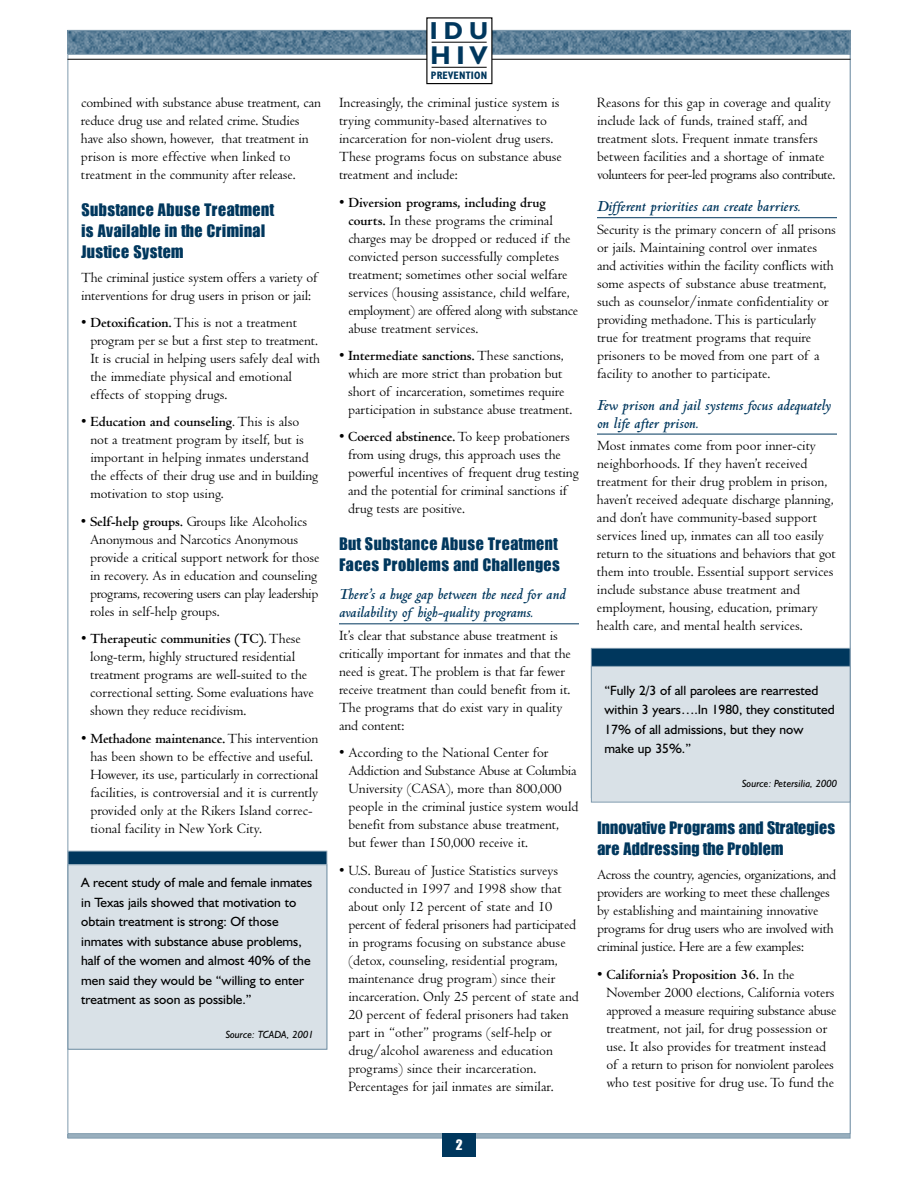
<style>
.page{position:relative;width:918px;height:1188px;background:#fff}
.page>*{position:absolute;margin:0;border:0;box-sizing:border-box;transform-origin:0 0}
.t1{font:700 25.8px "Humanist 521 BT";color:#00375d}
.t2{font:700 24.75px "Humanist 521 BT";color:#00375d}
.t3{font:18px/21px "Ignatius";color:#00375d}
.t4{font:italic 700 16.5px/18px "Centaur";letter-spacing:-.005em;color:#00375d}
.t5{font:15px "Ignatius";color:#fff}
.t6{font:14.7px/18px "Centaur";color:#000}
.t7{font:14.7px/18px "Centaur";letter-spacing:-.02em;color:#000}
.t8{font:13.5px/19.5px "Humanist 521 BT";color:#000}
.t9{font:700 condensed 10.95px "Humanist 521 BT";letter-spacing:.02em;color:#00375d}
.t10{font:italic 10.5px "Humanist 521 BT";color:#000}
.s1{font-weight:700}
</style>
<div class="page">
<img style="left:492px;top:32px;width:356px;height:22px">
<img style="left:70px;top:32px;width:356px;height:22px">
<hr style="left:67px;top:1134px;width:783px;height:4px;background:#99afbe">
<hr style="left:67px;top:59px;width:783px;height:1px;background:#000">
<div style="left:427px;top:18px;width:65px;height:66px;background:#fff"></div>
<div style="left:426px;top:17px;width:66px;height:67px;border:1px solid #000"></div>
<hr style="left:432px;top:42px;width:55px;height:1px;background:#000">
<hr style="left:432px;top:67px;width:55px;height:1px;background:#000">
<div style="left:442px;top:1133px;width:34px;height:24px;background:#00375d"></div>
<hr style="left:339px;top:623px;width:240px;height:1px;background:#00375d">
<hr style="left:597px;top:217px;width:240px;height:1px;background:#00375d">
<hr style="left:597px;top:434px;width:240px;height:1px;background:#00375d">
<div style="left:591px;top:648px;width:259px;height:150px;background:#00375d"></div>
<div style="left:591px;top:666px;width:259px;height:136px;background:#d9e1e7"></div>
<div style="left:591px;top:666px;width:259px;height:136px;border:1px solid #809bae"></div>
<div style="left:68px;top:851px;width:259px;height:198px;background:#00375d"></div>
<div style="left:68px;top:865px;width:259px;height:184px;background:#d9e1e7"></div>
<div style="left:68px;top:864px;width:259px;height:186px;border:1px solid #809bae"></div>
<p class="t6" style="left:81px;top:95px;width:241px">combined with substance abuse treatment, can reduce drug use and related crime. Studies have also shown, however, that treatment in prison is more effective when linked to treatment in the community after release.</p>
<p class="t3" style="left:81px;top:200px;width:194px">Substance Abuse Treatment is Available in the Criminal<br>Justice System</p>
<p class="t6" style="left:81px;top:270px;width:238px">The criminal justice system offers a variety of interventions for drug users in prison or jail:</p>
<p class="t6" style="left:90px;top:315px;width:231px;text-indent:-9px">• <span class="s1">Detoxification.</span> This is not a treatment program per se but a first step to treatment.<br>It is crucial in helping users safely deal with the immediate physical and emotional effects of stopping drugs.</p>
<p class="t6" style="left:90px;top:415px;width:229px;text-indent:-9px">• <span class="s1">Education and counseling</span>. This is also not a treatment program by itself, but is important in helping inmates understand the effects of their drug use and in building motivation to stop using.</p>
<p class="t6" style="left:90px;top:514px;width:231px;text-indent:-9px">• <span class="s1">Self-help groups.</span> Groups like Alcoholics Anonymous and Narcotics Anonymous provide a critical support network for those in recovery. As in education and counseling programs, recovering users can play leadership roles in self-help groups.</p>
<p class="t6" style="left:90px;top:631px;width:225px;text-indent:-9px">• <span class="s1">Therapeutic communities (TC)</span>. These long-term, highly structured residential treatment programs are well-suited to the correctional setting. Some evaluations have shown they reduce recidivism.</p>
<p class="t6" style="left:90px;top:731px;width:229px;text-indent:-9px">• <span class="s1">Methadone maintenance.</span> This intervention has been shown to be effective and useful.<br>However, its use, particularly in correctional facilities, is controversial and it is currently provided only at the Rikers Island correc&shy;tional facility in New York City.</p>
<p class="t8" style="left:81px;top:874px;width:232px">A recent study of male and female inmates in Texas jails showed that motivation to obtain treatment is strong: Of those inmates with substance abuse problems, half of the women and almost 40% of the men said they would be “willing to enter treatment as soon as possible.”</p>
<p class="t10" style="left:226px;top:1030px;width:90px">Source: TCADA, 2001</p>
<p class="t2" style="left:430px;top:22px;width:60px">IDU</p>
<p class="t1" style="left:431px;top:46px;width:58px">HI V</p>
<p class="t9" style="left:431px;top:72px;width:58px">PREVENTION</p>
<p class="t6" style="left:339px;top:95px;width:224px">Increasingly, the criminal justice system is trying community-based alternatives to incarceration for non-violent drug users.<br>These programs focus on substance abuse treatment and include:</p>
<p class="t6" style="left:348px;top:195px;width:231px;text-indent:-9px">• <span class="s1">Diversion programs, including drug courts.</span> In these programs the criminal charges may be dropped or reduced if the convicted person successfully completes treatment; sometimes other social welfare services (housing assistance, child welfare, employment) are offered along with substance abuse treatment services.</p>
<p class="t6" style="left:348px;top:348px;width:226px;text-indent:-9px">• <span class="s1">Intermediate sanctions.</span> These sanctions, which are more strict than probation but short of incarceration, sometimes require participation in substance abuse treatment.</p>
<p class="t6" style="left:348px;top:430px;width:232px;text-indent:-9px">• <span class="s1">Coerced abstinence.</span> To keep probationers from using drugs, this approach uses the powerful incentives of frequent drug testing and the potential for criminal sanctions if drug tests are positive.</p>
<p class="t3" style="left:339px;top:534px;width:223px">But Substance Abuse Treatment<br>Faces Problems and Challenges</p>
<p class="t4" style="left:339px;top:587px;width:228px">There’s a huge gap between the need for and availability of high-quality programs.</p>
<p class="t6" style="left:339px;top:628px;width:233px">It’s clear that substance abuse treatment is critically important for inmates and that the need is great. The problem is that far fewer receive treatment than could benefit from it.<br>The programs that do exist vary in quality and content:</p>
<p class="t6" style="left:348px;top:745px;width:232px;text-indent:-9px">• According to the National Center for Addiction and Substance Abuse at Columbia University (CASA), more than 800,000 people in the criminal justice system would benefit from substance abuse treatment, but fewer than 150,000 receive it.</p>
<p class="t6" style="left:348px;top:863px;width:232px;text-indent:-9px">• U.S. Bureau of Justice Statistics surveys conducted in 1997 and 1998 show that about only 12 percent of state and 10 percent of federal prisoners had participated in programs focusing on substance abuse (detox, counseling, residential program, maintenance drug program) since their incarceration. Only 25 percent of state and 20 percent of federal prisoners had taken part in “other” programs (self-help or drug/alcohol awareness and education programs) since their incarceration.<br>Percentages for jail inmates are similar.</p>
<p class="t5" style="left:456px;top:1139px;width:9px">2</p>
<p class="t6" style="left:597px;top:95px;width:240px">Reasons for this gap in coverage and quality include lack of funds, trained staff, and treatment slots. Frequent inmate transfers between facilities and a shortage of inmate volunteers for peer-led programs also contribute.</p>
<p class="t4" style="left:597px;top:199px;width:205px">Different priorities can create barriers.</p>
<p class="t6" style="left:597px;top:222px;width:240px">Security is the primary concern of all prisons or jails. Maintaining control over inmates and activities within the facility conflicts with some aspects of substance abuse treatment, such as counselor/inmate confidentiality or providing methadone. This is particularly true for treatment programs that require prisoners to be moved from one part of a facility to another to participate.</p>
<p class="t4" style="left:597px;top:397px;width:235px">Few prison and jail systems focus adequately on life after prison.</p>
<p class="t6" style="left:597px;top:438px;width:240px">Most inmates come from poor inner-city neighborhoods. If they haven’t received treatment for their drug problem in prison, haven’t received adequate discharge planning, and don’t have community-based support services lined up, inmates can all too easily return to the situations and behaviors that got them into trouble. Essential support services include substance abuse treatment and employment, housing, education, primary health care, and mental health services.</p>
<p class="t8" style="left:604px;top:682px;width:232px">“Fully 2/3 of all parolees are rearrested within 3 years….In 1980, they constituted<br>17% of all admissions, but they now make up 35%.”</p>
<p class="t10" style="left:742px;top:779px;width:96px">Source: Petersilia, 2000</p>
<p class="t3" style="left:597px;top:818px;width:240px">Innovative Programs and Strategies are Addressing the Problem</p>
<p class="t7" style="left:597px;top:868px;width:241px">Across the country, agencies, organizations, and providers are working to meet these challenges by establishing and maintaining innovative programs for drug users who are involved with criminal justice. Here are a few examples:</p>
<p class="t6" style="left:606px;top:967px;width:231px;text-indent:-9px">• <span class="s1">California’s Proposition 36.</span> In the November 2000 elections, California voters approved a measure requiring substance abuse treatment, not jail, for drug possession or use. It also provides for treatment instead of a return to prison for nonviolent parolees who test positive for drug use. To fund the</p>
</div>
